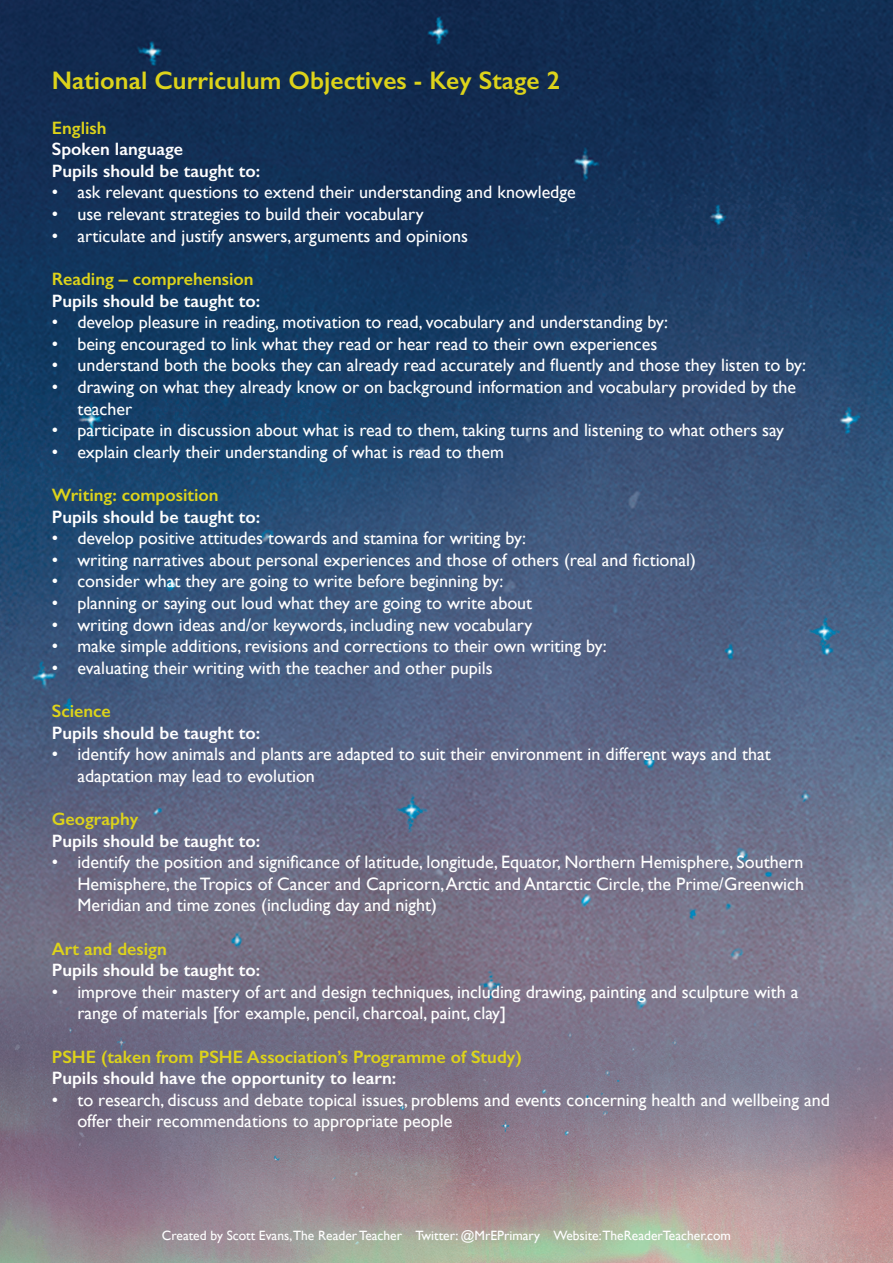
<style>
.page{position:relative;width:893px;height:1263px;background:#fff}
.page>*{position:absolute;margin:0;border:0;box-sizing:border-box;transform-origin:0 0}
.t1{font:600 25.5px "Gill Sans";color:#ddd31a}
.t2{font:18px/21.6px "Gill Sans";color:#fff}
.t3{font:600 18px "Gill Sans";color:#fff}
.t4{font:600 18px "Gill Sans";color:#ddd31a}
.t5{font:13.5px "Gill Sans";color:#fff}
</style>
<div class="page">
<img style="left:0;top:0;width:893px;height:1263px">
<p class="t1" style="left:52px;top:65px;width:510px">National Curriculum Objectives - Key Stage 2</p>
<p class="t4" style="left:52px;top:117px;width:56px">English</p>
<p class="t3" style="left:52px;top:138px;width:133px">Spoken language</p>
<p class="t3" style="left:52px;top:160px;width:210px">Pupils should be taught to:</p>
<p class="t2" style="left:52px;top:181px;width:525px">• ask relevant questions to extend their understanding and knowledge</p>
<p class="t2" style="left:52px;top:203px;width:373px">• use relevant strategies to build their vocabulary</p>
<p class="t2" style="left:52px;top:225px;width:418px">• articulate and justify answers, arguments and opinions</p>
<p class="t4" style="left:52px;top:268px;width:203px">Reading – comprehension</p>
<p class="t3" style="left:52px;top:289px;width:210px">Pupils should be taught to:</p>
<p class="t2" style="left:52px;top:311px;width:618px">• develop pleasure in reading, motivation to read, vocabulary and understanding by:</p>
<p class="t2" style="left:52px;top:333px;width:607px">• being encouraged to link what they read or hear read to their own experiences</p>
<p class="t2" style="left:52px;top:354px;width:756px">• understand both the books they can already read accurately and fluently and those they listen to by:</p>
<p class="t2" style="left:77px;top:376px;width:720px;text-indent:-26px">• drawing on what they already know or on background information and vocabulary provided by the teacher</p>
<p class="t2" style="left:52px;top:419px;width:734px">• participate in discussion about what is read to them, taking turns and listening to what others say</p>
<p class="t2" style="left:52px;top:441px;width:454px">• explain clearly their understanding of what is read to them</p>
<p class="t4" style="left:52px;top:484px;width:168px">Writing: composition</p>
<p class="t3" style="left:52px;top:505px;width:210px">Pupils should be taught to:</p>
<p class="t2" style="left:52px;top:527px;width:476px">• develop positive attitudes towards and stamina for writing by:</p>
<p class="t2" style="left:52px;top:549px;width:646px">• writing narratives about personal experiences and those of others (real and fictional)</p>
<p class="t2" style="left:52px;top:570px;width:453px">• consider what they are going to write before beginning by:</p>
<p class="t2" style="left:52px;top:592px;width:482px">• planning or saying out loud what they are going to write about</p>
<p class="t2" style="left:52px;top:613px;width:482px">• writing down ideas and/or keywords, including new vocabulary</p>
<p class="t2" style="left:52px;top:635px;width:556px">• make simple additions, revisions and corrections to their own writing by:</p>
<p class="t2" style="left:52px;top:657px;width:442px">• evaluating their writing with the teacher and other pupils</p>
<p class="t4" style="left:52px;top:700px;width:60px">Science</p>
<p class="t3" style="left:52px;top:721px;width:210px">Pupils should be taught to:</p>
<p class="t2" style="left:77px;top:743px;width:695px;text-indent:-26px">• identify how animals and plants are adapted to suit their environment in different ways and that adaptation may lead to evolution</p>
<p class="t4" style="left:52px;top:808px;width:88px">Geography</p>
<p class="t3" style="left:52px;top:829px;width:210px">Pupils should be taught to:</p>
<p class="t2" style="left:77px;top:851px;width:728px;text-align:justify;text-indent:-26px">• identify the position and significance of latitude, longitude, Equator, Northern Hemisphere, Southern Hemisphere, the Tropics of Cancer and Capricorn, Arctic and Antarctic Circle, the Prime/Greenwich Meridian and time zones (including day and night)</p>
<p class="t4" style="left:52px;top:937px;width:117px">Art and design</p>
<p class="t3" style="left:52px;top:959px;width:210px">Pupils should be taught to:</p>
<p class="t2" style="left:77px;top:981px;width:723px;text-indent:-26px">• improve their mastery of art and design techniques, including drawing, painting and sculpture with a range of materials [for example, pencil, charcoal, paint, clay]</p>
<p class="t4" style="left:52px;top:1045px;width:472px">PSHE (taken from PSHE Association’s Programme of Study)</p>
<p class="t3" style="left:52px;top:1067px;width:346px">Pupils should have the opportunity to learn:</p>
<p class="t2" style="left:77px;top:1089px;width:754px;text-indent:-26px">• to research, discuss and debate topical issues, problems and events concerning health and wellbeing and offer their recommendations to appropriate people</p>
<p class="t5" style="left:162px;top:1228px;width:571px">Created by Scott Evans,The Reader Teacher Twitter: @MrEPrimary Website:TheReaderTeacher.com</p>
</div>
